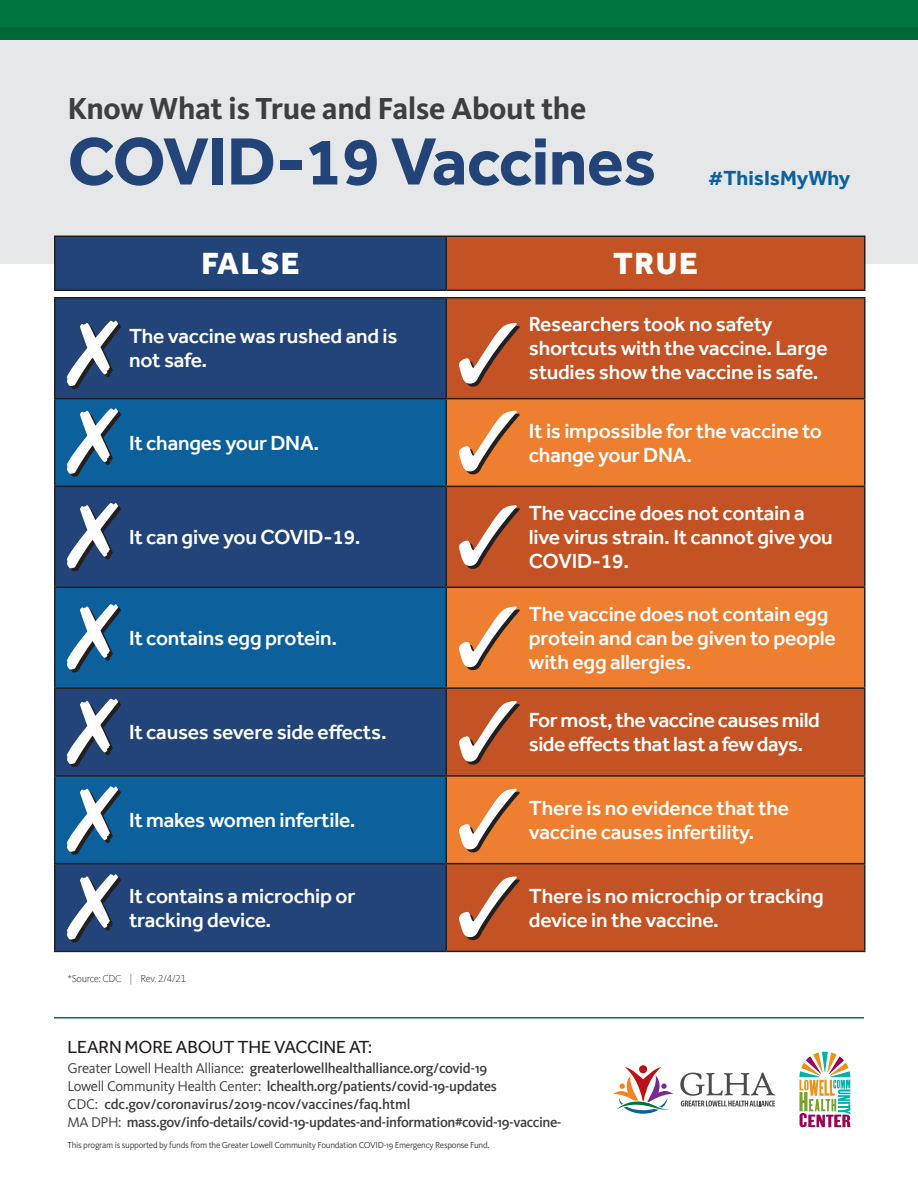
<style>
.page{position:relative;width:918px;height:1188px;background:#fff}
.page>*{position:absolute;margin:0;border:0;box-sizing:border-box;transform-origin:0 0}
.Subheader_CHIP{font:700 69px "Effra";letter-spacing:-.01em;color:#224478}
.Subheader_CHIP-2{font:700 31.5px "Kievit OT";letter-spacing:-.01em;color:#3e3e3f}
.OBJECTIVE{font:800 31.5px "Effra";letter-spacing:.05em;color:#fff}
.OBJECTIVE-2{font:500 21px/24px "Effra";letter-spacing:-.01em;color:#fff}
.Subheader_CHIP-3{font:700 21px "Effra";color:#0c619d}
.Subheader_CHIP-4{font:18px "Effra";letter-spacing:-.01em;color:#231f20}
.LISTS_CHIP{font:500 14.7px "Kievit OT";letter-spacing:-.025em;color:#3e3e3f}
.BODY_CHIP{font:300 10.5px "Kievit Offc";letter-spacing:-.03em;color:#3e3e3f}
.LISTS_CHIP-2{font:9px "Kievit OT";letter-spacing:-.03em;color:#3e3e3f}
.s1{font-weight:400}
</style>
<div class="page">
<div style="left:0;top:27px;width:918px;height:236px;background:#e6e7e9"></div>
<div style="left:56px;top:298px;width:390px;height:653px;background:#224478"></div>
<div style="left:447px;top:298px;width:417px;height:653px;background:#c35224"></div>
<svg style="left:56px;top:399px;width:390px;height:464px;background:#14548d"></svg>
<svg style="left:447px;top:399px;width:417px;height:464px;background:#db6b2b"></svg>
<hr style="left:54px;top:297px;width:392px;height:1px;background:#231f20">
<hr style="left:54px;top:298px;width:2px;height:100px;background:#231f20">
<hr style="left:446px;top:297px;width:420px;height:1px;background:#231f20">
<hr style="left:446px;top:298px;width:1px;height:100px;background:#231f20">
<hr style="left:864px;top:298px;width:2px;height:100px;background:#231f20">
<hr style="left:54px;top:398px;width:392px;height:1px;background:#231f20">
<hr style="left:54px;top:399px;width:2px;height:87px;background:#231f20">
<hr style="left:446px;top:398px;width:420px;height:1px;background:#231f20">
<hr style="left:446px;top:399px;width:1px;height:87px;background:#231f20">
<hr style="left:864px;top:399px;width:2px;height:87px;background:#231f20">
<hr style="left:54px;top:486px;width:392px;height:1px;background:#231f20">
<hr style="left:54px;top:487px;width:2px;height:100px;background:#231f20">
<hr style="left:446px;top:486px;width:420px;height:1px;background:#231f20">
<hr style="left:446px;top:487px;width:1px;height:100px;background:#231f20">
<hr style="left:864px;top:487px;width:2px;height:100px;background:#231f20">
<hr style="left:54px;top:587px;width:392px;height:1px;background:#231f20">
<hr style="left:54px;top:588px;width:2px;height:99px;background:#231f20">
<hr style="left:446px;top:587px;width:420px;height:1px;background:#231f20">
<hr style="left:446px;top:588px;width:1px;height:99px;background:#231f20">
<hr style="left:864px;top:588px;width:2px;height:99px;background:#231f20">
<hr style="left:54px;top:687px;width:392px;height:2px;background:#231f20">
<hr style="left:54px;top:689px;width:2px;height:86px;background:#231f20">
<hr style="left:446px;top:687px;width:420px;height:2px;background:#231f20">
<hr style="left:446px;top:689px;width:1px;height:86px;background:#231f20">
<hr style="left:864px;top:689px;width:2px;height:86px;background:#231f20">
<hr style="left:54px;top:775px;width:392px;height:2px;background:#231f20">
<hr style="left:54px;top:777px;width:2px;height:86px;background:#231f20">
<hr style="left:446px;top:775px;width:420px;height:2px;background:#231f20">
<hr style="left:446px;top:777px;width:1px;height:86px;background:#231f20">
<hr style="left:864px;top:777px;width:2px;height:86px;background:#231f20">
<hr style="left:54px;top:863px;width:392px;height:1px;background:#231f20">
<hr style="left:54px;top:864px;width:2px;height:87px;background:#231f20">
<hr style="left:446px;top:863px;width:420px;height:1px;background:#231f20">
<hr style="left:446px;top:864px;width:1px;height:87px;background:#231f20">
<hr style="left:864px;top:864px;width:2px;height:87px;background:#231f20">
<hr style="left:54px;top:951px;width:392px;height:1px;background:#231f20">
<hr style="left:446px;top:951px;width:420px;height:1px;background:#231f20">
<div style="left:55px;top:236px;width:391px;height:54px;background:#224478"></div>
<div style="left:446px;top:236px;width:419px;height:54px;background:#c35224"></div>
<hr style="left:54px;top:236px;width:392px;height:1px;background:#231f20">
<hr style="left:54px;top:237px;width:2px;height:53px;background:#231f20">
<hr style="left:446px;top:236px;width:420px;height:1px;background:#231f20">
<hr style="left:446px;top:237px;width:1px;height:53px;background:#231f20">
<hr style="left:864px;top:237px;width:2px;height:53px;background:#231f20">
<hr style="left:54px;top:290px;width:392px;height:1px;background:#231f20">
<hr style="left:446px;top:290px;width:420px;height:1px;background:#231f20">
<div style="left:0;top:0;width:918px;height:40px;background:#00743d"></div>
<svg style="left:67px;top:320px;width:54px;height:69px"></svg>
<svg style="left:67px;top:408px;width:54px;height:69px"></svg>
<svg style="left:67px;top:503px;width:54px;height:68px"></svg>
<svg style="left:67px;top:604px;width:54px;height:69px"></svg>
<svg style="left:67px;top:698px;width:54px;height:69px"></svg>
<svg style="left:67px;top:874px;width:54px;height:69px"></svg>
<svg style="left:67px;top:786px;width:54px;height:69px"></svg>
<svg style="left:459px;top:323px;width:61px;height:64px"></svg>
<svg style="left:459px;top:411px;width:61px;height:63px"></svg>
<svg style="left:459px;top:505px;width:61px;height:64px"></svg>
<svg style="left:459px;top:606px;width:61px;height:64px"></svg>
<svg style="left:459px;top:701px;width:61px;height:64px"></svg>
<svg style="left:459px;top:876px;width:61px;height:64px"></svg>
<svg style="left:459px;top:789px;width:61px;height:63px"></svg>
<svg style="left:613px;top:1067px;width:61px;height:47px"></svg>
<svg style="left:680px;top:1072px;width:95px;height:35px"></svg>
<svg style="left:799px;top:1052px;width:51px;height:75px"></svg>
<hr style="left:54px;top:1017px;width:810px;height:1px;background:#0c619d">
<p class="Subheader_CHIP-2" style="left:68px;top:90px;width:520px">Know What is True and False About the</p>
<p class="Subheader_CHIP" style="left:68px;top:120px;width:590px">COVID-19 Vaccines</p>
<p class="Subheader_CHIP-3" style="left:708px;top:165px;width:144px">#ThisIsMyWhy</p>
<p class="OBJECTIVE" style="left:201px;top:244px;width:100px">FALSE</p>
<p class="OBJECTIVE" style="left:613px;top:244px;width:86px">TRUE</p>
<p class="OBJECTIVE-2" style="left:129px;top:324px;width:270px">The vaccine was rushed and is not safe.</p>
<p class="OBJECTIVE-2" style="left:129px;top:430px;width:192px">It changes your DNA.</p>
<p class="OBJECTIVE-2" style="left:129px;top:525px;width:233px">It can give you COVID-19.</p>
<p class="OBJECTIVE-2" style="left:129px;top:625px;width:210px">It contains egg protein.</p>
<p class="OBJECTIVE-2" style="left:529px;top:312px;width:300px">Researchers took no safety shortcuts with the vaccine. Large studies show the vaccine is safe.</p>
<p class="OBJECTIVE-2" style="left:529px;top:418px;width:295px">It is impossible for the vaccine to change your DNA.</p>
<p class="OBJECTIVE-2" style="left:529px;top:501px;width:306px">The vaccine does not contain a live virus strain. It cannot give you<br>COVID-19.</p>
<p class="OBJECTIVE-2" style="left:529px;top:601px;width:309px">The vaccine does not contain egg protein and can be given to people with egg allergies.</p>
<p class="OBJECTIVE-2" style="left:129px;top:720px;width:259px">It causes severe side effects.</p>
<p class="OBJECTIVE-2" style="left:529px;top:708px;width:293px">For most, the vaccine causes mild side effects that last a few days.</p>
<p class="OBJECTIVE-2" style="left:129px;top:808px;width:228px">It makes women infertile.</p>
<p class="OBJECTIVE-2" style="left:529px;top:796px;width:262px">There is no evidence that the vaccine causes infertility.</p>
<p class="OBJECTIVE-2" style="left:129px;top:883px;width:228px">It contains a microchip or tracking device.</p>
<p class="OBJECTIVE-2" style="left:529px;top:883px;width:296px">There is no microchip or tracking device in the vaccine.</p>
<p class="BODY_CHIP" style="left:68px;top:973px;width:120px">*Source: CDC | Rev. 2/4/21</p>
<p class="Subheader_CHIP-4" style="left:68px;top:1036px;width:306px">LEARN MORE ABOUT THE VACCINE AT:</p>
<p class="LISTS_CHIP" style="left:68px;top:1060px;width:421px"><span class="s1">Greater Lowell Health Alliance:</span> greaterlowellhealthalliance.org/covid-19</p>
<p class="LISTS_CHIP" style="left:68px;top:1078px;width:431px"><span class="s1">Lowell Community Health Center:</span> lchealth.org/patients/covid-19-updates</p>
<p class="LISTS_CHIP" style="left:68px;top:1096px;width:345px"><span class="s1">CDC:</span> cdc.gov/coronavirus/2019-ncov/vaccines/faq.html</p>
<p class="LISTS_CHIP" style="left:68px;top:1114px;width:496px"><span class="s1">MA DPH:</span> mass.gov/info-details/covid-19-updates-and-information#covid-19-vaccine-</p>
<p class="LISTS_CHIP-2" style="left:68px;top:1139px;width:424px">This program is supported by funds from the Greater Lowell Community Foundation COVID-19 Emergency Response Fund.</p>
</div>
